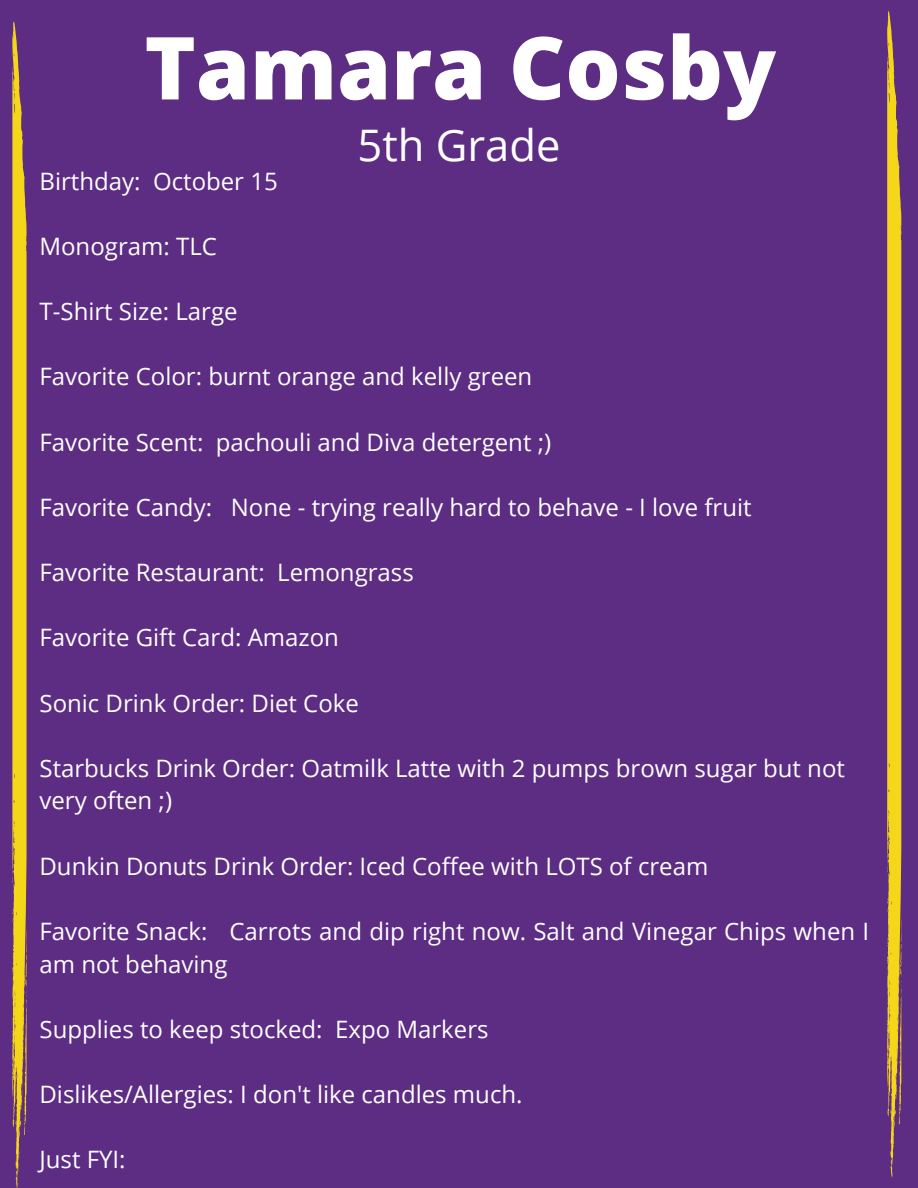
<style>
.page{position:relative;width:918px;height:1188px;background:#5d2c83}
.page>*{position:absolute;margin:0;border:0;box-sizing:border-box;transform-origin:0 0}
.t1{font:800 87px "Open Sans";color:#fff}
.t2{font:43.5px "Open Sans";color:#fff}
.t3{font:24px/32.7px "Open Sans";color:#fff}
</style>
<div class="page">
<svg style="left:12px;top:21px;width:15px;height:1167px;background:#d3b12f"></svg>
<svg style="left:887px;top:11px;width:15px;height:1166px;background:#d3b12f"></svg>
<h1 class="t1" style="left:144px;top:7px;width:633px">Tamara Cosby</h1>
<h2 class="t2" style="left:358px;top:114px;width:204px">5th Grade</h2>
<p class="t3" style="left:40px;top:164px;width:240px">Birthday: October 15</p>
<p class="t3" style="left:40px;top:229px;width:179px">Monogram: TLC</p>
<p class="t3" style="left:40px;top:294px;width:200px">T-Shirt Size: Large</p>
<p class="t3" style="left:40px;top:360px;width:494px">Favorite Color: burnt orange and kelly green</p>
<p class="t3" style="left:40px;top:425px;width:513px">Favorite Scent: pachouli and Diva detergent ;)</p>
<p class="t3" style="left:40px;top:490px;width:714px">Favorite Candy: None - trying really hard to behave - I love fruit</p>
<p class="t3" style="left:40px;top:555px;width:376px">Favorite Restaurant: Lemongrass</p>
<p class="t3" style="left:40px;top:621px;width:301px">Favorite Gift Card: Amazon</p>
<p class="t3" style="left:40px;top:686px;width:321px">Sonic Drink Order: Diet Coke</p>
<p class="t3" style="left:40px;top:751px;width:807px">Starbucks Drink Order: Oatmilk Latte with 2 pumps brown sugar but not very often ;)</p>
<p class="t3" style="left:40px;top:849px;width:670px">Dunkin Donuts Drink Order: Iced Coffee with LOTS of cream</p>
<p class="t3" style="left:40px;top:914px;width:831px">Favorite Snack: Carrots and dip right now. Salt and Vinegar Chips when I am not behaving</p>
<p class="t3" style="left:40px;top:1012px;width:451px">Supplies to keep stocked: Expo Markers</p>
<p class="t3" style="left:40px;top:1077px;width:485px">Dislikes/Allergies: I don't like candles much.</p>
<p class="t3" style="left:40px;top:1143px;width:88px">Just FYI:</p>
</div>
